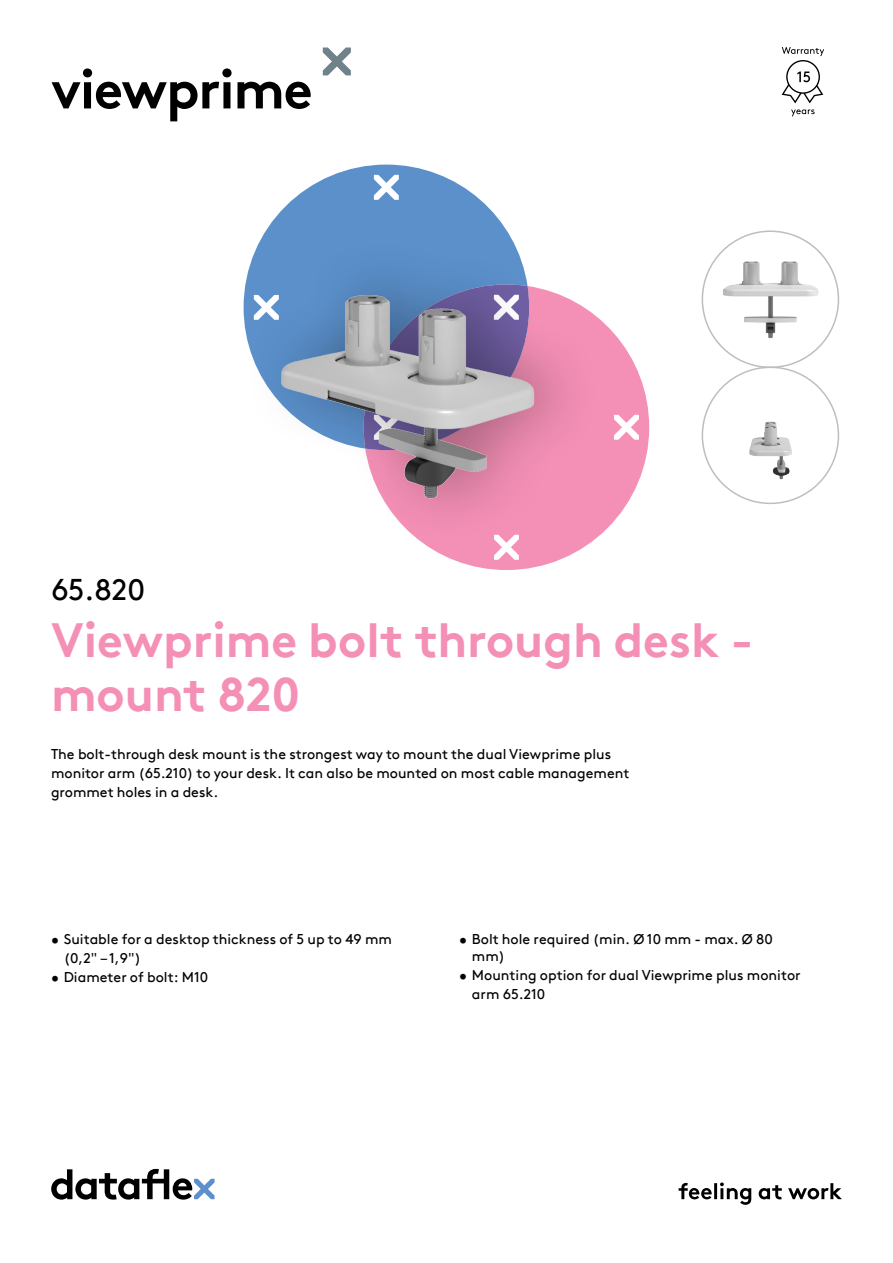
<style>
.page{position:relative;width:893px;height:1263px;background:#fff}
.page>*{position:absolute;margin:0;border:0;box-sizing:border-box;transform-origin:0 0}
.hoofdstuk{font:700 54px "Brown Pro TT";letter-spacing:-.02em;color:#000}
.productnaam{font:700 48px/54px "Brown Pro TT";color:#f490b6}
.productnummer{font:30px "Brown Pro TT";color:#000}
.omschrijving{font:14.25px/19.2px "Brown Pro TT";color:#000}
</style>
<div class="page">
<svg style="left:641px;top:380px;width:8px;height:95px"></svg>
<svg style="left:51px;top:1169px;width:164px;height:30px"></svg>
<svg style="left:679px;top:1182px;width:163px;height:23px"></svg>
<svg style="left:323px;top:47px;width:28px;height:28px"></svg>
<img style="left:702px;top:231px;width:136px;height:136px;border-radius:68px">
<img style="left:702px;top:367px;width:136px;height:136px;border-radius:68px">
<img style="left:243px;top:164px;width:398px;height:406px">
<svg style="left:782px;top:47px;width:42px;height:56px"></svg>
<svg style="left:791px;top:109px;width:24px;height:7px"></svg>
<p class="hoofdstuk" style="left:51px;top:46px;width:263px">viewprime</p>
<p class="productnummer" style="left:51px;top:566px;width:96px">65.820</p>
<p class="productnaam" style="left:51px;top:608px;width:704px">Viewprime bolt through desk - mount 820</p>
<p class="omschrijving" style="left:51px;top:743px;width:580px">The bolt-through desk mount is the strongest way to mount the dual Viewprime plus monitor arm (65.210) to your desk. It can also be mounted on most cable management grommet holes in a desk.</p>
<p class="omschrijving" style="left:64px;top:928px;width:330px;text-indent:-13px">• Suitable for a desktop thickness of 5 up to 49 mm (0,2" – 1,9")</p>
<p class="omschrijving" style="left:51px;top:966px;width:159px">• Diameter of bolt: M10</p>
<p class="omschrijving" style="left:472px;top:929px;width:302px;line-height:17.1px;text-indent:-13px">• Bolt hole required (min. Ø 10 mm - max. Ø 80 mm)</p>
<p class="omschrijving" style="left:472px;top:964px;width:330px;text-indent:-13px">• Mounting option for dual Viewprime plus monitor arm 65.210</p>
</div>
